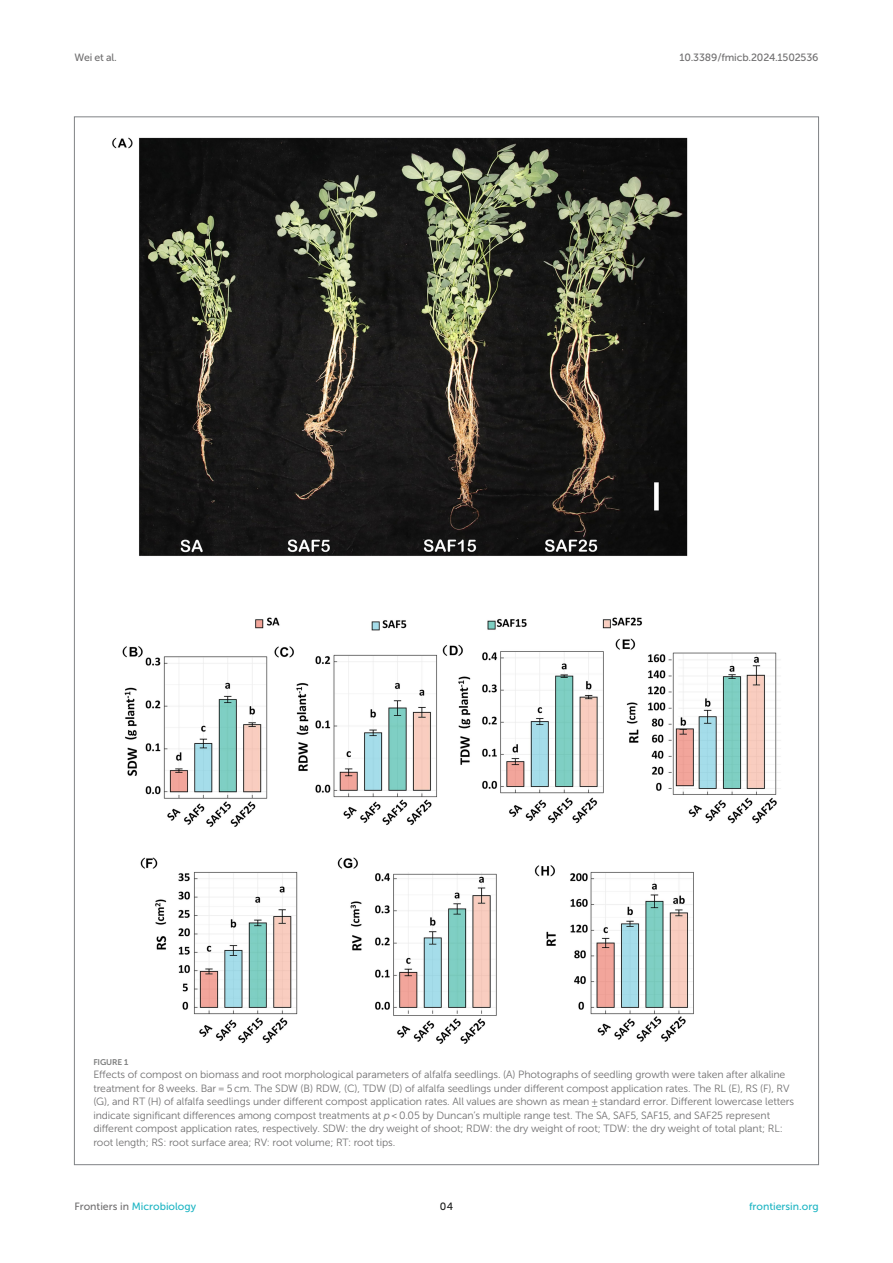
<style>
.page{position:relative;width:893px;height:1263px;background:#fff}
.page>*{position:absolute;margin:0;border:0;box-sizing:border-box;transform-origin:0 0}
.FIG_LEG{font:10.5px/13.5px "Museo Sans 300";letter-spacing:-.01em;color:#706f70}
.t1{font:10.5px "Museo Sans 500";color:#1db5c3}
.t2{font:10.5px "Museo Sans 500";letter-spacing:-.015em;color:#706f70}
.t3{font:10.5px "Museo Sans 500";color:#1b1c1b}
.FIG_HD{font:8.25px "Museo Sans 700";letter-spacing:-.01em;color:#7e7f7f}
.s1{font-style:italic}
.s2{color:#706f70}
</style>
<div class="page">
<img style="left:112px;top:137px;width:669px;height:907px">
<p class="t2" style="left:74px;top:51px;width:44px">Wei et al.</p>
<p class="t2" style="left:679px;top:51px;width:141px">10.3389/fmicb.2024.1502536</p>
<p class="FIG_HD" style="left:93px;top:1057px;width:37px">FIGURE 1</p>
<p class="FIG_LEG" style="left:93px;top:1068px;width:702px">Effects of compost on biomass and root morphological parameters of alfalfa seedlings. (A) Photographs of seedling growth were taken after alkaline treatment for 8 weeks. Bar = 5 cm. The SDW (B) RDW, (C), TDW (D) of alfalfa seedlings under different compost application rates. The RL (E), RS (F), RV (G), and RT (H) of alfalfa seedlings under different compost application rates. All values are shown as mean ± standard error. Different lowercase letters indicate significant differences among compost treatments at <span class="s1">p</span> &lt; 0.05 by Duncan’s multiple range test. The SA, SAF5, SAF15, and SAF25 represent different compost application rates, respectively. SDW: the dry weight of shoot; RDW: the dry weight of root; TDW: the dry weight of total plant; RL: root length; RS: root surface area; RV: root volume; RT: root tips.</p>
<p class="t1" style="left:74px;top:1200px;width:123px"><span class="s2">Frontiers in</span> Microbiology</p>
<p class="t3" style="left:440px;top:1200px;width:15px">04</p>
<p class="t1" style="left:749px;top:1200px;width:71px">frontiersin.org</p>
</div>
